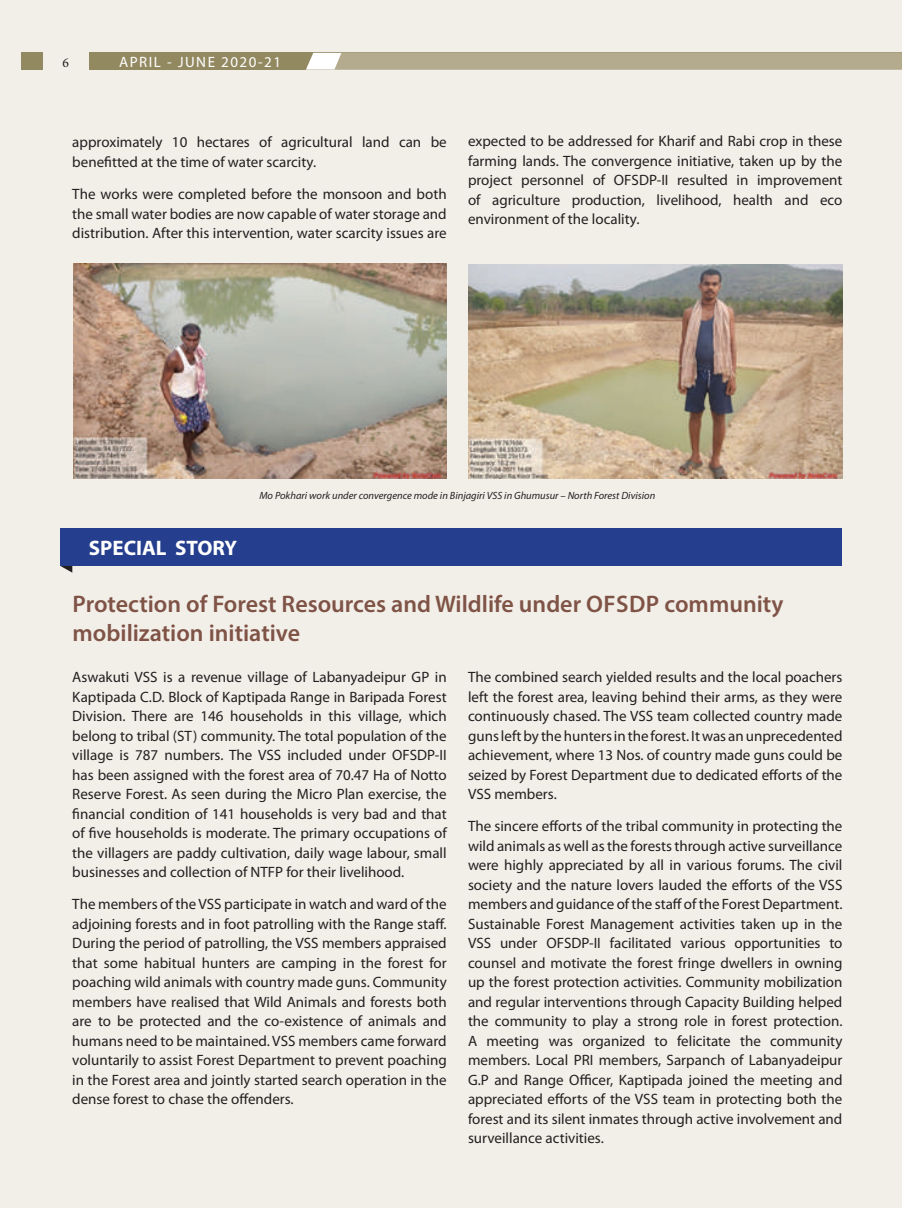
<style>
.page{position:relative;width:902px;height:1208px;background:#fff}
.page>*{position:absolute;margin:0;border:0;box-sizing:border-box;transform-origin:0 0}
.t1{font:600 24px "Myriad Pro";color:#7f5346}
.t2{font:700 21px "Myriad Pro";color:#fff}
.t3{font:15px/19.5px "Myriad Pro";color:#231f20;text-align:justify}
.t4{font:15px "Myriad Pro";letter-spacing:.1em;color:#fff}
.t5{font:13.5px "Minion Pro";color:#231f20}
.t6{font:italic 10.5px "Myriad Pro";color:#231f20}
</style>
<div class="page">
<div style="left:0;top:0;width:901px;height:1208px;background:#f2efe9"></div>
<div style="left:89px;top:53px;width:812px;height:17px;background:#938961"></div>
<svg style="left:306px;top:53px;width:595px;height:17px;background:#b8af94"></svg>
<div style="left:21px;top:53px;width:22px;height:17px;background:#938961"></div>
<img style="left:73px;top:264px;width:373px;height:215px">
<img style="left:468px;top:264px;width:374px;height:215px">
<div style="left:60px;top:528px;width:782px;height:38px;background:#253f8e"></div>
<svg style="left:60px;top:566px;width:12px;height:6px"></svg>
<p class="t5" style="left:63px;top:54px;width:8px">6</p>
<p class="t4" style="left:119px;top:52px;width:163px">APRIL - JUNE 2020-21</p>
<p class="t3" style="left:72px;top:132px;width:376px">approximately 10 hectares of agricultural land can be benefitted at the time of water scarcity.</p>
<p class="t3" style="left:72px;top:184px;width:376px">The works were completed before the monsoon and both the small water bodies are now capable of water storage and distribution. After this intervention, water scarcity issues are</p>
<p class="t3" style="left:468px;top:131px;width:376px">expected to be addressed for Kharif and Rabi crop in these farming lands. The convergence initiative, taken up by the project personnel of OFSDP-II resulted in improvement of agriculture production, livelihood, health and eco environment of the locality.</p>
<h2 class="t2" style="left:89px;top:536px;width:150px">SPECIAL STORY</h2>
<p class="t6" style="left:259px;top:489px;width:397px">Mo Pokhari work under convergence mode in Binjagiri VSS in Ghumusur – North Forest Division</p>
<h1 class="t1" style="left:73px;top:589px;width:545px">Protection of Forest Resources and Wildlife under Ofsdp</h1>
<h1 class="t1" style="left:664px;top:589px;width:120px">community</h1>
<h1 class="t1" style="left:73px;top:618px;width:229px">mobilization initiative</h1>
<p class="t3" style="left:72px;top:667px;width:376px">Aswakuti VSS is a revenue village of Labanyadeipur GP in Kaptipada C.D. Block of Kaptipada Range in Baripada Forest Division. There are 146 households in this village, which belong to tribal (ST) community. The total population of the village is 787 numbers. The VSS included under OFSDP-II has been assigned with the forest area of 70.47 Ha of Notto Reserve Forest. As seen during the Micro Plan exercise, the financial condition of 141 households is very bad and that of five households is moderate. The primary occupations of the villagers are paddy cultivation, daily wage labour, small businesses and collection of NTFP for their livelihood.</p>
<p class="t3" style="left:72px;top:894px;width:376px">The members of the VSS participate in watch and ward of the adjoining forests and in foot patrolling with the Range staff.<br>During the period of patrolling, the VSS members appraised that some habitual hunters are camping in the forest for poaching wild animals with country made guns. Community members have realised that Wild Animals and forests both are to be protected and the co-existence of animals and humans need to be maintained. VSS members came forward voluntarily to assist Forest Department to prevent poaching in the Forest area and jointly started search operation in the dense forest to chase the offenders.</p>
<p class="t3" style="left:468px;top:667px;width:376px">The combined search yielded results and the local poachers left the forest area, leaving behind their arms, as they were continuously chased. The VSS team collected country made guns left by the hunters in the forest. It was an unprecedented achievement, where 13 Nos. of country made guns could be seized by Forest Department due to dedicated efforts of the VSS members.</p>
<p class="t3" style="left:468px;top:816px;width:376px">The sincere efforts of the tribal community in protecting the wild animals as well as the forests through active surveillance were highly appreciated by all in various forums. The civil society and the nature lovers lauded the efforts of the VSS members and guidance of the staff of the Forest Department.<br>Sustainable Forest Management activities taken up in the VSS under OFSDP-II facilitated various opportunities to counsel and motivate the forest fringe dwellers in owning up the forest protection activities. Community mobilization and regular interventions through Capacity Building helped the community to play a strong role in forest protection.<br>A meeting was organized to felicitate the community members. Local PRI members, Sarpanch of Labanyadeipur G.P and Range Officer, Kaptipada joined the meeting and appreciated efforts of the VSS team in protecting both the forest and its silent inmates through active involvement and surveillance activities.</p>
</div>
